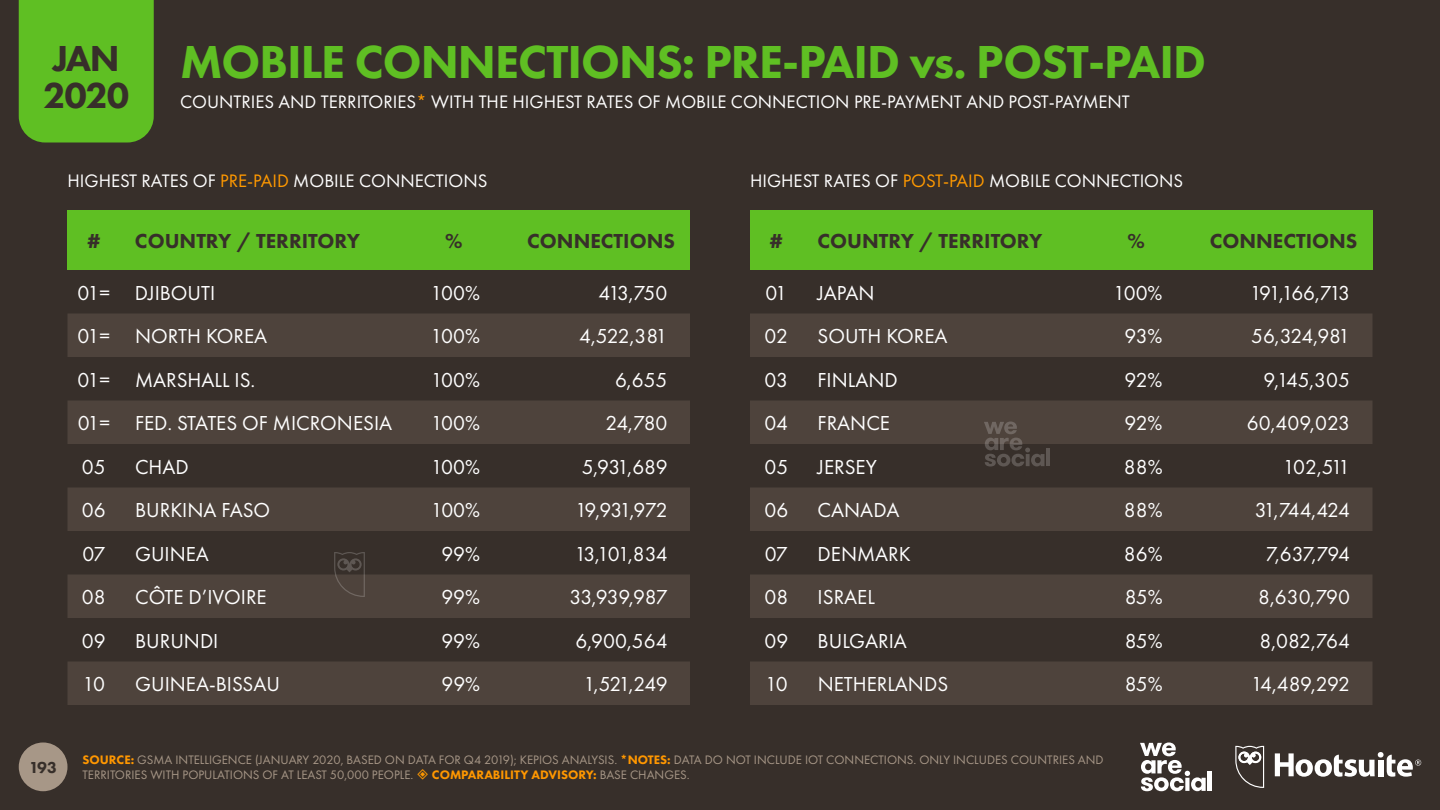
<style>
.page{position:relative;width:1440px;height:810px;background:#372f2a}
.page>*{position:absolute;margin:0;border:0;box-sizing:border-box;transform-origin:0 0}
.t1{font:800 48px "Futura PT";letter-spacing:-.02em;color:#5fbf23}
.t2{font:800 37.5px/37.5px "Futura PT";letter-spacing:-.035em;color:#372f2a}
.t3{font:21px "Futura PT";color:#fff}
.t4{font:800 21px "Futura PT";color:#372f2a}
.t5{font:21px "Futura PT";letter-spacing:-.11em;color:#fff}
.t6{font:18.75px "Futura PT";color:#fff}
.t7{font:800 16.5px "Futura PT";color:#372f2a}
.t8{font:12.75px/15px "Futura PT";color:#a79787}
.t9{font:800 12.75px "Futura PT";color:#ff9700}
.s1{color:#f90}
.s2{font-weight:800;color:#ff9700}
.s3{font-weight:400;color:#a79787}
</style>
<div class="page">
<div style="left:19px;top:742px;width:49px;height:49px;background:#a79787;border-radius:50%"></div>
<svg style="left:1275px;top:752px;width:146px;height:25px"></svg>
<svg style="left:1235px;top:746px;width:29px;height:42px"></svg>
<svg style="left:1140px;top:743px;width:66px;height:48px"></svg>
<hr style="left:1208px;top:772px;width:4px;height:19px;background:#fff">
<div style="left:19px;top:0;width:135px;height:142px;background:#5fbf23"></div>
<div style="left:68px;top:210px;width:622px;height:60px;background:#5fbf23"></div>
<div style="left:750px;top:210px;width:622px;height:60px;background:#5fbf23"></div>
<svg style="left:68px;top:314px;width:622px;height:391px;fill:#4e433c"></svg>
<svg style="left:750px;top:314px;width:622px;height:391px;fill:#4e433c"></svg>
<svg style="left:984px;top:422px;width:61px;height:44px"></svg>
<hr style="left:1046px;top:449px;width:4px;height:17px;background:#5e5753">
<svg style="left:334px;top:552px;width:31px;height:45px"></svg>
<h2 class="t2" style="left:43px;top:39px;width:87px">JAN<br>2020</h2>
<h1 class="t1" style="left:180px;top:32px;width:1027px">MOBILE CONNECTIONS: PRE-PAID vs. POST-PAID</h1>
<p class="t6" style="left:180px;top:91px;width:951px">COUNTRIES AND TERRITORIES<span class="s1">*</span> WITH THE HIGHEST RATES OF MOBILE CONNECTION PRE-PAYMENT AND POST-PAYMENT</p>
<p class="t6" style="left:67px;top:169px;width:421px">HIGHEST RATES OF <span class="s1">PRE-PAID</span> MOBILE CONNECTIONS</p>
<p class="t6" style="left:750px;top:169px;width:435px">HIGHEST RATES OF <span class="s1">POST-PAID</span> MOBILE CONNECTIONS</p>
<p class="t4" style="left:87px;top:228px;width:14px">#</p>
<p class="t4" style="left:135px;top:228px;width:227px">COUNTRY / TERRITORY</p>
<p class="t4" style="left:445px;top:228px;width:19px">%</p>
<p class="t4" style="left:527px;top:228px;width:149px">CONNECTIONS</p>
<p class="t4" style="left:770px;top:228px;width:14px">#</p>
<p class="t4" style="left:817px;top:228px;width:227px">COUNTRY / TERRITORY</p>
<p class="t4" style="left:1128px;top:228px;width:19px">%</p>
<p class="t4" style="left:1210px;top:228px;width:149px">CONNECTIONS</p>
<p class="t3" style="left:78px;top:280px;width:139px">01= DJIBOUTI</p>
<p class="t3" style="left:431px;top:280px;width:51px">100%</p>
<p class="t3" style="left:598px;top:280px;width:71px">413,750</p>
<p class="t3" style="left:78px;top:324px;width:191px">01= NORTH KOREA</p>
<p class="t3" style="left:431px;top:324px;width:51px">100%</p>
<p class="t3" style="left:579px;top:324px;width:90px">4,522,381</p>
<p class="t3" style="left:78px;top:367px;width:179px">01= MARSHALL IS.</p>
<p class="t3" style="left:431px;top:367px;width:51px">100%</p>
<p class="t3" style="left:615px;top:367px;width:54px">6,655</p>
<p class="t3" style="left:78px;top:411px;width:316px">01= FED. STATES OF MICRONESIA</p>
<p class="t3" style="left:431px;top:411px;width:51px">100%</p>
<p class="t3" style="left:606px;top:411px;width:64px">24,780</p>
<p class="t3" style="left:82px;top:454px;width:25px">05</p>
<p class="t3" style="left:135px;top:454px;width:55px">CHAD</p>
<p class="t3" style="left:431px;top:454px;width:51px">100%</p>
<p class="t3" style="left:582px;top:454px;width:87px">5,931,689</p>
<p class="t3" style="left:82px;top:498px;width:25px">06</p>
<p class="t3" style="left:135px;top:498px;width:137px">BURKINA FASO</p>
<p class="t3" style="left:431px;top:498px;width:51px">100%</p>
<p class="t3" style="left:575px;top:498px;width:94px">19,931,972</p>
<p class="t3" style="left:82px;top:541px;width:24px">07</p>
<p class="t3" style="left:135px;top:541px;width:75px">GUINEA</p>
<p class="t3" style="left:441px;top:541px;width:40px">99%</p>
<p class="t3" style="left:575px;top:541px;width:95px">13,101,834</p>
<p class="t3" style="left:82px;top:585px;width:25px">08</p>
<p class="t3" style="left:135px;top:585px;width:133px">CÔTE D’IVOIRE</p>
<p class="t3" style="left:441px;top:585px;width:40px">99%</p>
<p class="t3" style="left:570px;top:585px;width:100px">33,939,987</p>
<p class="t3" style="left:82px;top:628px;width:25px">09</p>
<p class="t3" style="left:135px;top:628px;width:85px">BURUNDI</p>
<p class="t3" style="left:441px;top:628px;width:40px">99%</p>
<p class="t3" style="left:575px;top:628px;width:94px">6,900,564</p>
<p class="t3" style="left:83px;top:672px;width:24px">10</p>
<p class="t3" style="left:135px;top:672px;width:146px">GUINEA-BISSAU</p>
<p class="t3" style="left:441px;top:672px;width:40px">99%</p>
<p class="t3" style="left:584px;top:672px;width:86px">1,521,249</p>
<p class="t3" style="left:765px;top:280px;width:23px">01</p>
<p class="t3" style="left:817px;top:280px;width:59px">JAPAN</p>
<p class="t3" style="left:1113px;top:280px;width:51px">100%</p>
<p class="t5" style="left:1250px;top:280px;width:102px">191,166,713</p>
<p class="t3" style="left:764px;top:324px;width:25px">02</p>
<p class="t3" style="left:818px;top:324px;width:132px">SOUTH KOREA</p>
<p class="t3" style="left:1125px;top:324px;width:39px">93%</p>
<p class="t3" style="left:1251px;top:324px;width:100px">56,324,981</p>
<p class="t3" style="left:764px;top:367px;width:25px">03</p>
<p class="t3" style="left:818px;top:367px;width:82px">FINLAND</p>
<p class="t3" style="left:1125px;top:367px;width:39px">92%</p>
<p class="t3" style="left:1264px;top:367px;width:88px">9,145,305</p>
<p class="t3" style="left:765px;top:411px;width:25px">04</p>
<p class="t3" style="left:818px;top:411px;width:74px">FRANCE</p>
<p class="t3" style="left:1125px;top:411px;width:39px">92%</p>
<p class="t3" style="left:1247px;top:411px;width:105px">60,409,023</p>
<p class="t3" style="left:764px;top:454px;width:25px">05</p>
<p class="t3" style="left:818px;top:454px;width:61px">JERSEY</p>
<p class="t3" style="left:1124px;top:454px;width:40px">88%</p>
<p class="t3" style="left:1283px;top:454px;width:69px">102,511</p>
<p class="t3" style="left:764px;top:498px;width:25px">06</p>
<p class="t3" style="left:818px;top:498px;width:84px">CANADA</p>
<p class="t3" style="left:1124px;top:498px;width:40px">88%</p>
<p class="t3" style="left:1255px;top:498px;width:97px">31,744,424</p>
<p class="t3" style="left:765px;top:541px;width:24px">07</p>
<p class="t3" style="left:818px;top:541px;width:95px">DENMARK</p>
<p class="t3" style="left:1124px;top:541px;width:40px">86%</p>
<p class="t3" style="left:1266px;top:541px;width:86px">7,637,794</p>
<p class="t3" style="left:764px;top:585px;width:25px">08</p>
<p class="t3" style="left:818px;top:585px;width:59px">ISRAEL</p>
<p class="t3" style="left:1125px;top:585px;width:39px">85%</p>
<p class="t3" style="left:1258px;top:585px;width:94px">8,630,790</p>
<p class="t3" style="left:764px;top:628px;width:25px">09</p>
<p class="t3" style="left:818px;top:628px;width:91px">BULGARIA</p>
<p class="t3" style="left:1125px;top:628px;width:39px">85%</p>
<p class="t3" style="left:1259px;top:628px;width:92px">8,082,764</p>
<p class="t3" style="left:765px;top:672px;width:24px">10</p>
<p class="t3" style="left:818px;top:672px;width:132px">NETHERLANDS</p>
<p class="t3" style="left:1125px;top:672px;width:39px">85%</p>
<p class="t3" style="left:1251px;top:672px;width:101px">14,489,292</p>
<p class="t7" style="left:29px;top:757px;width:29px">193</p>
<p class="t8" style="left:82px;top:752px;width:1023px"><span class="s2">SOURCE:</span> GSMA INTELLIGENCE (JANUARY 2020, BASED ON DATA FOR Q4 2019); KEPIOS ANALYSIS. <span class="s2">*NOTES:</span> DATA DO NOT INCLUDE IOT CONNECTIONS. ONLY INCLUDES COUNTRIES AND<br>TERRITORIES WITH POPULATIONS OF AT LEAST 50,000 PEOPLE.</p>
<p class="t9" style="left:432px;top:767px;width:259px">COMPARABILITY ADVISORY: <span class="s3">BASE CHANGES.</span></p>
</div>
